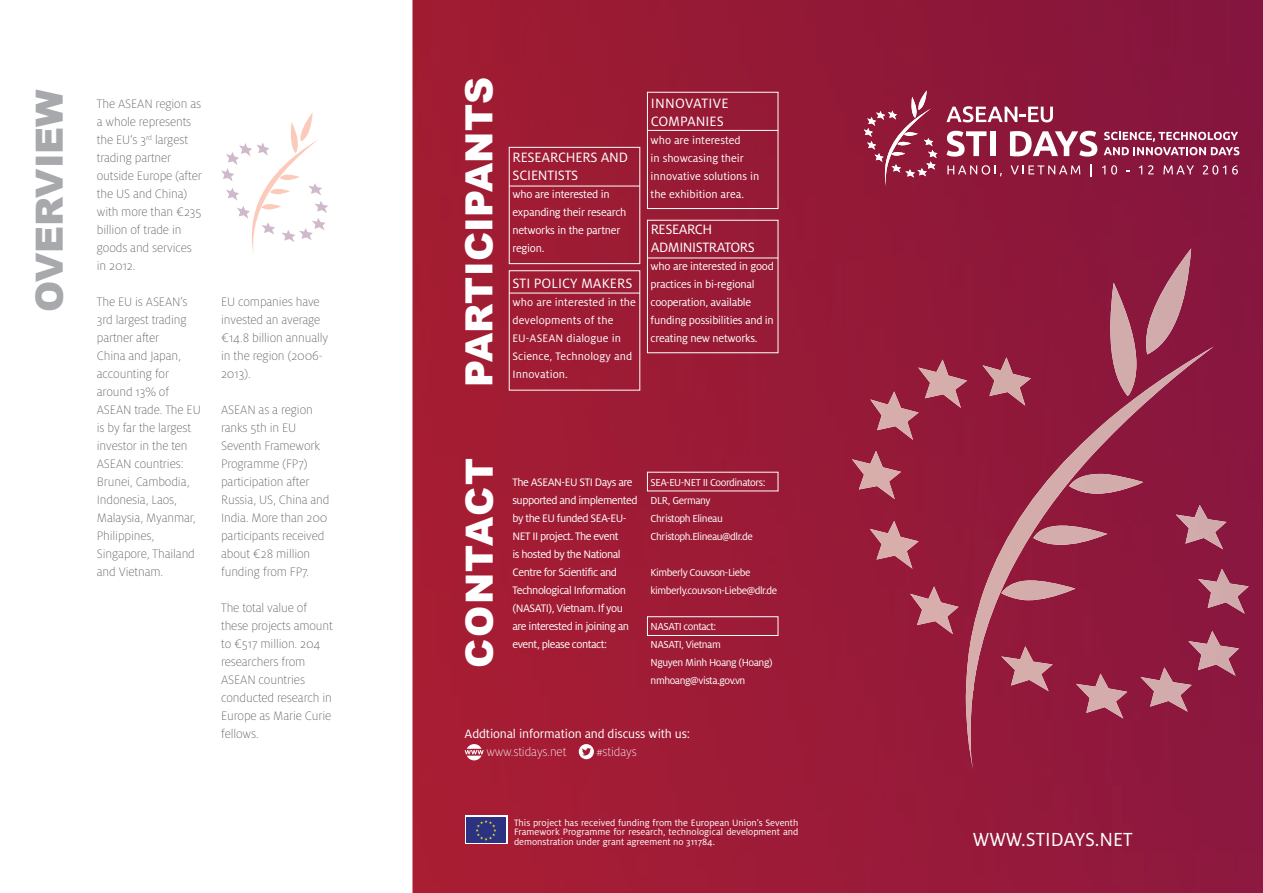
<style>
.page{position:relative;width:1263px;height:893px;background:#fff}
.page>*{position:absolute;margin:0;border:0;box-sizing:border-box;transform-origin:0 0}
.t1{font:900 37.5px "Arial";letter-spacing:.01em;color:#fff}
.t2{font:900 37.5px "Arial";color:#a8a9ad}
.t3{font:900 37.5px "Arial";letter-spacing:.04em;color:#fff}
.t4{font:21px "CA Milo Pro";color:#fff}
.t5{font:15px/18px "CA Milo Pro";letter-spacing:-.015em;color:#fff}
.t6{font:200 13.5px/18px "CA Milo Pro";letter-spacing:-.01em;color:#57585a}
.t7{font:13.5px "CA Milo Pro";letter-spacing:-.01em;color:#fff}
.t8{font:200 13.5px "CA Milo Pro";letter-spacing:-.01em;color:#fff}
.t9{font:12px/18px "CA Milo Pro";letter-spacing:-.04em;color:#fff}
.t10{font:12px/18px "CA Milo Pro";letter-spacing:-.02em;color:#fff}
.t11{font:12px/18px "CA Milo Pro";letter-spacing:.01em;color:#fff}
.t12{font:12px/18px "CA Milo Pro";color:#fff}
.t13{font:11.25px/18px "CA Milo Pro";letter-spacing:-.04em;color:#fff}
.t14{font:10.2px/9px "CA Milo Pro";color:#fff}
</style>
<div class="page">
<img style="left:412px;top:0;width:851px;height:893px">
<img style="left:870px;top:391px;width:49px;height:49px">
<img style="left:852px;top:451px;width:49px;height:48px">
<img style="left:918px;top:360px;width:48px;height:48px">
<img style="left:1146px;top:248px;width:45px;height:98px">
<img style="left:1110px;top:283px;width:26px;height:63px">
<img style="left:966px;top:346px;width:248px;height:423px">
<img style="left:1069px;top:474px;width:74px;height:20px">
<img style="left:1198px;top:569px;width:51px;height:45px">
<img style="left:1176px;top:505px;width:50px;height:44px">
<img style="left:1188px;top:631px;width:51px;height:45px">
<img style="left:1076px;top:674px;width:51px;height:45px">
<img style="left:1001px;top:646px;width:52px;height:45px">
<img style="left:1140px;top:667px;width:52px;height:45px">
<img style="left:910px;top:586px;width:48px;height:48px">
<img style="left:870px;top:521px;width:49px;height:48px">
<svg style="left:221px;top:113px;width:107px;height:140px"></svg>
<div style="left:465px;top:816px;width:42px;height:28px;background:#2c3282"></div>
<img style="left:476px;top:820px;width:20px;height:21px">
<svg style="left:465px;top:744px;width:19px;height:16px"></svg>
<svg style="left:579px;top:744px;width:15px;height:15px"></svg>
<div style="left:509px;top:147px;width:131px;height:117px;border:1px solid #fff"></div>
<div style="left:647px;top:92px;width:131px;height:117px;border:1px solid #fff"></div>
<div style="left:647px;top:220px;width:131px;height:133px;border:1px solid #fff"></div>
<hr style="left:509px;top:186px;width:131px;height:1px;background:#fff">
<hr style="left:509px;top:293px;width:131px;height:1px;background:#fff">
<hr style="left:647px;top:130px;width:131px;height:1px;background:#fff">
<hr style="left:647px;top:258px;width:131px;height:1px;background:#fff">
<div style="left:647px;top:616px;width:131px;height:20px;border:1px solid #fff"></div>
<svg style="left:946px;top:106px;width:107px;height:16px"></svg>
<svg style="left:946px;top:131px;width:40px;height:26px"></svg>
<div style="left:990px;top:131px;width:6px;height:25px;background:#fff"></div>
<svg style="left:1010px;top:131px;width:87px;height:26px"></svg>
<svg style="left:1104px;top:132px;width:135px;height:23px"></svg>
<svg style="left:864px;top:90px;width:73px;height:97px;background:#9e3551"></svg>
<svg style="left:947px;top:165px;width:55px;height:11px"></svg>
<svg style="left:1011px;top:165px;width:69px;height:9px"></svg>
<svg style="left:1090px;top:164px;width:1px;height:13px"></svg>
<svg style="left:1102px;top:165px;width:3px;height:9px"></svg>
<svg style="left:1111px;top:165px;width:6px;height:10px"></svg>
<svg style="left:1139px;top:165px;width:3px;height:9px"></svg>
<svg style="left:1148px;top:165px;width:6px;height:9px"></svg>
<svg style="left:1163px;top:165px;width:31px;height:9px"></svg>
<svg style="left:1203px;top:165px;width:23px;height:10px"></svg>
<svg style="left:1232px;top:165px;width:6px;height:10px"></svg>
<h1 class="t2" style="left:22px;top:312px;width:224px;rotate:-90deg">OVERViEW</h1>
<p class="t6" style="left:97px;top:95px;width:107px">The ASEAN region as a whole represents the EU‘s 3<sup>rd</sup> largest trading partner outside Europe (after the US and China) with more than €235 billion of trade in goods and services in 2012.</p>
<p class="t6" style="left:97px;top:293px;width:105px">The EU is ASEAN’s<br>3rd largest trading partner after<br>China and Japan, accounting for around 13% of<br>ASEAN trade. The EU is by far the largest investor in the ten<br>ASEAN countries:<br>Brunei, Cambodia,<br>Indonesia, Laos,<br>Malaysia, Myanmar,<br>Philippines,<br>Singapore, Thailand and Vietnam.</p>
<p class="t6" style="left:221px;top:293px;width:109px">EU companies have invested an average €14.8 billion annually in the region (2006-<br>2013).</p>
<p class="t6" style="left:221px;top:401px;width:110px">ASEAN as a region ranks 5th in EU<br>Seventh Framework<br>Programme (FP7) participation after<br>Russia, US, China and<br>India. More than 200 participants received about €28 million funding from FP7.</p>
<p class="t6" style="left:221px;top:599px;width:113px">The total value of these projects amount to €517 million. 204 researchers from<br>ASEAN countries conducted research in<br>Europe as Marie Curie fellows.</p>
<h1 class="t1" style="left:452px;top:387px;width:311px;rotate:-90deg">pARTiCipANTS</h1>
<p class="t5" style="left:512px;top:148px;width:117px">RESEARCHERS AND<br>SCIENTISTS</p>
<p class="t10" style="left:512px;top:185px;width:116px">who are interested in expanding their research networks in the partner region.</p>
<p class="t5" style="left:512px;top:274px;width:122px">STI POLICY MAKERS</p>
<p class="t11" style="left:512px;top:293px;width:125px">who are interested in the developments of the<br>EU-ASEAN dialogue in<br>Science, Technology and<br>Innovation.</p>
<p class="t5" style="left:651px;top:94px;width:80px">INNOVATIVE<br>COMPANIES</p>
<p class="t12" style="left:651px;top:131px;width:110px">who are interested<br>in showcasing their innovative solutions in the exhibition area.</p>
<p class="t5" style="left:651px;top:220px;width:106px">RESEARCH<br>ADMINISTRATORS</p>
<p class="t10" style="left:651px;top:257px;width:125px">who are interested in good practices in bi-regional cooperation, available funding possibilities and in creating new networks.</p>
<h1 class="t3" style="left:452px;top:668px;width:211px;rotate:-90deg">CONTACT</h1>
<p class="t9" style="left:512px;top:473px;width:127px">The ASEAN-EU STI Days are supported and implemented by the EU funded SEA-EU-<br>NET II project. The event<br>is hosted by the National<br>Centre for Scientific and<br>Technological Information (NASATI), Vietnam. If you are interested in joining an event, please contact:</p>
<p class="t13" style="left:651px;top:474px;width:116px">SEA-EU-NET II Coordinators:<br>DLR, Germany<br>Christoph Elineau<br>Christoph.Elineau@dlr.de</p>
<p class="t13" style="left:651px;top:564px;width:128px">Kimberly Couvson-Liebe kimberly.couvson-Liebe@dlr.de</p>
<p class="t13" style="left:651px;top:618px;width:124px">NASATI contact:<br>NASATI, Vietnam<br>Nguyen Minh Hoang (Hoang) nmhoang@vista.gov.vn</p>
<p class="t7" style="left:465px;top:726px;width:227px">Addtional information and discuss with us:</p>
<p class="t8" style="left:486px;top:744px;width:81px">www.stidays.net</p>
<p class="t8" style="left:596px;top:744px;width:42px">#stidays</p>
<p class="t14" style="left:514px;top:818px;width:286px">This project has received funding from the European Union’s Seventh<br>Framework Programme for research, technological development and</p>
<p class="t14" style="left:514px;top:838px;width:203px">demonstration under grant agreement no 311784.</p>
<h2 class="t4" style="left:973px;top:828px;width:161px">WWW.STIDAYS.NET</h2>
</div>
